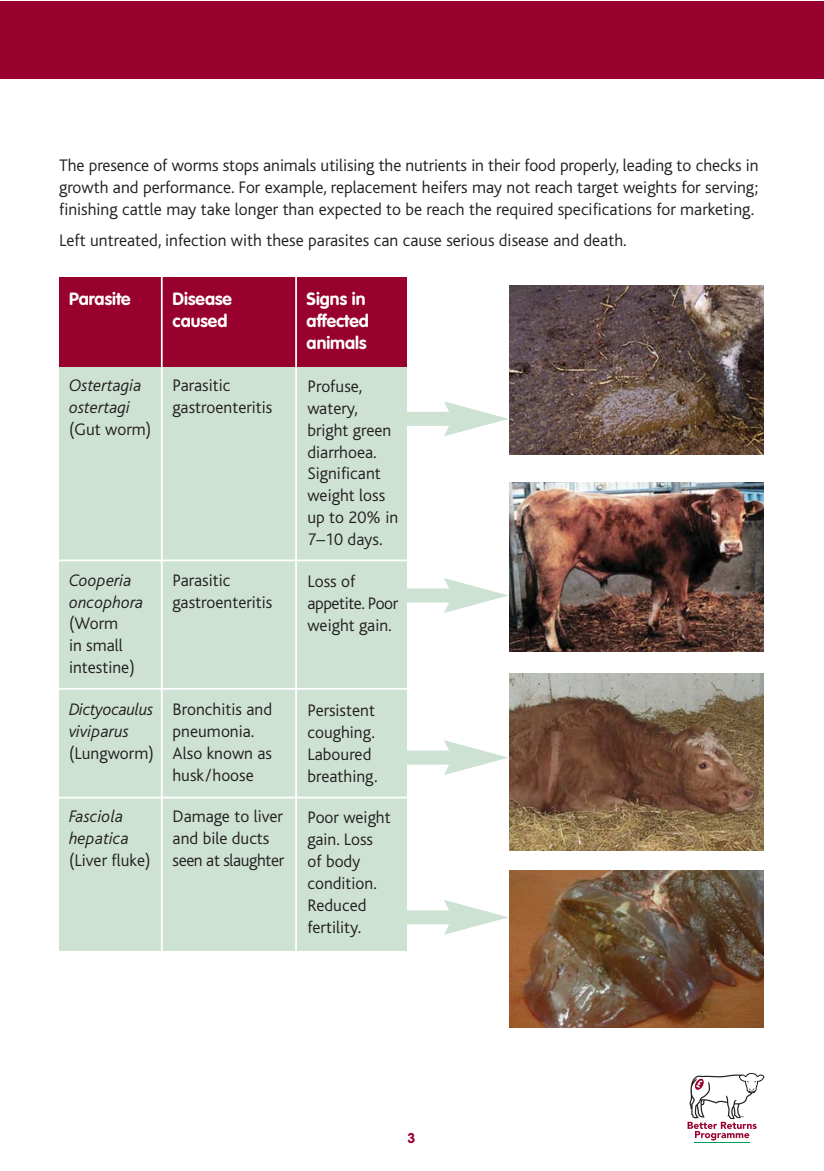
<style>
.page{position:relative;width:824px;height:1171px;background:#fff}
.page>*{position:absolute;margin:0;border:0;box-sizing:border-box;transform-origin:0 0}
.t1{font:300 17.5px/21.9px "Bliss";color:#231f20}
.t2{font:italic 300 17.5px/21.9px "Bliss";color:#231f20}
.t3{font:700 17.5px/21.9px "VAG Rounded";color:#fff}
.t4{font:300 17.5px "Bliss";letter-spacing:-.025em;color:#231f20}
.t5{font:700 14px "VAG Rounded";color:#98002e}
.s1{font-style:normal}
</style>
<div class="page">
<div style="left:405px;top:412px;width:51px;height:14px;background:#cee2d4"></div>
<svg style="left:444px;top:401px;width:64px;height:35px"></svg>
<div style="left:405px;top:588px;width:51px;height:14px;background:#cee2d4"></div>
<svg style="left:444px;top:578px;width:64px;height:35px"></svg>
<div style="left:405px;top:750px;width:51px;height:14px;background:#cee2d4"></div>
<svg style="left:444px;top:740px;width:64px;height:35px"></svg>
<div style="left:405px;top:910px;width:51px;height:14px;background:#cee2d4"></div>
<svg style="left:444px;top:900px;width:64px;height:35px"></svg>
<div style="left:59px;top:336px;width:347px;height:615px;background:#cee2d4"></div>
<div style="left:59px;top:277px;width:347px;height:89px;background:#98002e"></div>
<hr style="left:59px;top:559px;width:359px;height:2px;background:#fff">
<hr style="left:59px;top:688px;width:359px;height:2px;background:#fff">
<hr style="left:59px;top:797px;width:359px;height:1px;background:#fff">
<div style="left:0;top:1px;width:823px;height:77px;background:#98002e"></div>
<hr style="left:694px;top:1142px;width:55px;height:1px;background:#009a5b">
<svg style="left:687px;top:1073px;width:77px;height:67px"></svg>
<img style="left:509px;top:285px;width:254px;height:170px">
<img style="left:509px;top:482px;width:254px;height:170px">
<img style="left:509px;top:674px;width:254px;height:176px">
<img style="left:509px;top:870px;width:254px;height:157px">
<hr style="left:161px;top:272px;width:2px;height:683px;background:#fff">
<hr style="left:295px;top:272px;width:2px;height:683px;background:#fff">
<p class="t1" style="left:59px;top:156px;width:701px;text-align:justify">The presence of worms stops animals utilising the nutrients in their food properly, leading to checks in growth and performance. For example, replacement heifers may not reach target weights for serving; finishing cattle may take longer than expected to be reach the required specifications for marketing.</p>
<p class="t1" style="left:59px;top:231px;width:569px">Left untreated, infection with these parasites can cause serious disease and death.</p>
<p class="t3" style="left:69px;top:289px;width:63px">Parasite</p>
<p class="t3" style="left:173px;top:289px;width:61px">Disease</p>
<p class="t3" style="left:306px;top:289px;width:60px">Signs in</p>
<p class="t3" style="left:173px;top:311px;width:56px">caused</p>
<p class="t3" style="left:306px;top:311px;width:64px">affected animals</p>
<p class="t2" style="left:69px;top:376px;width:74px">Ostertagia</p>
<p class="t1" style="left:173px;top:376px;width:59px">Parasitic</p>
<p class="t2" style="left:69px;top:397px;width:63px">ostertagi</p>
<p class="t1" style="left:173px;top:397px;width:101px">gastroenteritis</p>
<p class="t1" style="left:69px;top:419px;width:84px">(Gut worm)</p>
<p class="t1" style="left:307px;top:377px;width:92px">Profuse, watery, bright green diarrhoea.<br>Significant weight loss up to 20% in<br>7–10 days.</p>
<p class="t1" style="left:307px;top:572px;width:92px">Loss of appetite. Poor weight gain.</p>
<p class="t2" style="left:69px;top:570px;width:64px">Cooperia</p>
<p class="t1" style="left:173px;top:570px;width:59px">Parasitic</p>
<p class="t2" style="left:69px;top:592px;width:76px">oncophora</p>
<p class="t1" style="left:173px;top:592px;width:101px">gastroenteritis</p>
<p class="t1" style="left:69px;top:614px;width:67px">(Worm in small intestine)</p>
<p class="t2" style="left:69px;top:700px;width:205px">Dictyocaulus <span class="s1">Bronchitis and </span>viviparus</p>
<p class="t1" style="left:307px;top:701px;width:72px">Persistent coughing.<br>Laboured breathing.</p>
<p class="t1" style="left:307px;top:808px;width:85px">Poor weight gain. Loss of body condition.<br>Reduced fertility.</p>
<p class="t1" style="left:173px;top:721px;width:83px">pneumonia.</p>
<p class="t1" style="left:69px;top:743px;width:205px">(Lungworm) Also known as</p>
<p class="t1" style="left:173px;top:765px;width:83px">husk/hoose</p>
<p class="t2" style="left:69px;top:807px;width:56px">Fasciola</p>
<p class="t1" style="left:173px;top:807px;width:112px">Damage to liver</p>
<p class="t2" style="left:69px;top:829px;width:61px">hepatica</p>
<p class="t1" style="left:173px;top:829px;width:98px">and bile ducts</p>
<p class="t1" style="left:69px;top:851px;width:83px">(Liver fluke)</p>
<p class="t4" style="left:173px;top:853px;width:113px">seen at slaughter</p>
<p class="t5" style="left:407px;top:1132px;width:10px">3</p>
</div>
